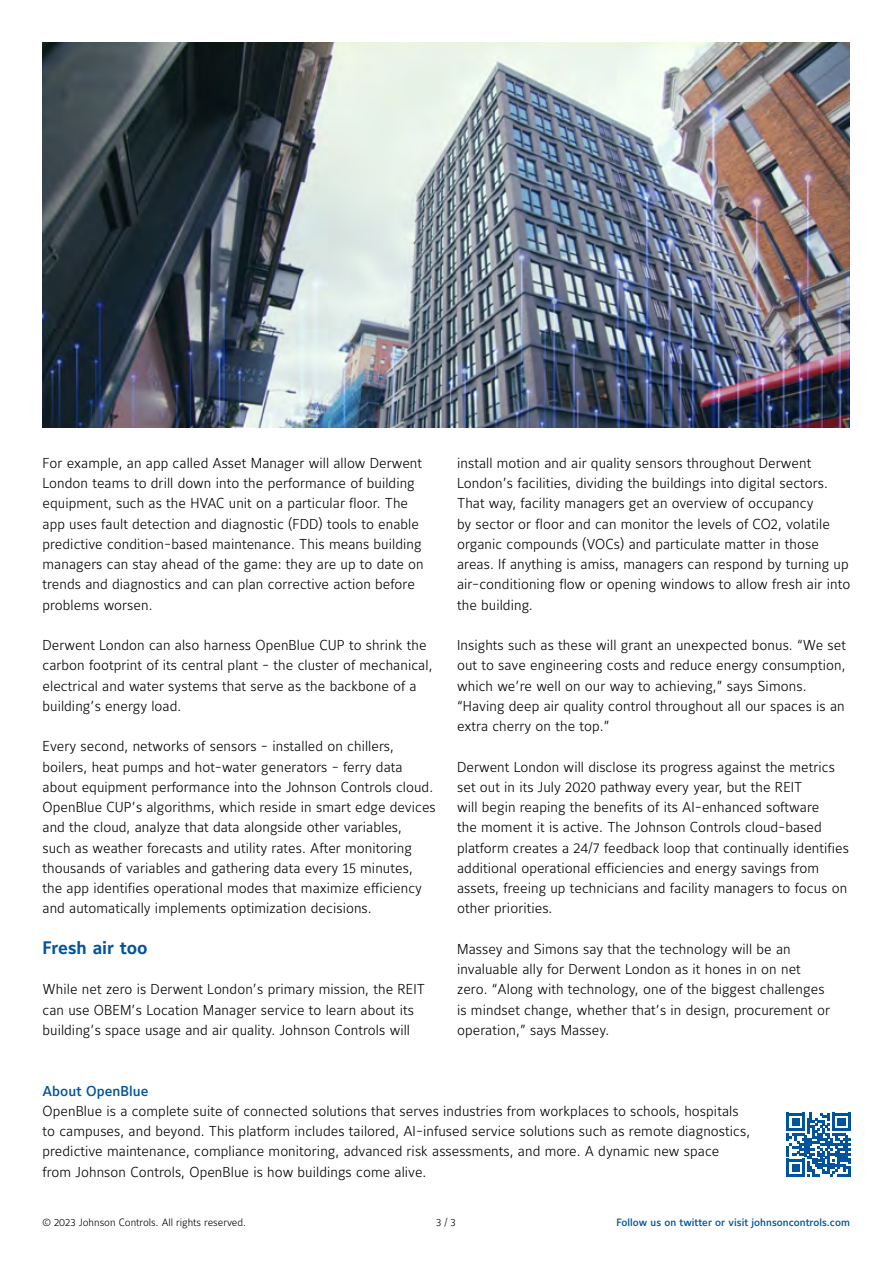
<style>
.page{position:relative;width:893px;height:1263px;background:#fff}
.page>*{position:absolute;margin:0;border:0;box-sizing:border-box;transform-origin:0 0}
.t1{font:700 18px "Maurea Jci Lf ML";letter-spacing:-.005em;color:#00549e}
.t2{font:300 14.25px/20.2px "Maurea Jci Lf ML";letter-spacing:.005em;color:#000}
.t3{font:500 14.25px "Maurea Jci Lf ML";letter-spacing:.005em;color:#00549e}
.t4{font:500 10.5px "Maurea Jci Lf ML";color:#00549e}
.t5{font:300 10.5px "Maurea Jci Lf ML";color:#000}
</style>
<div class="page">
<img style="left:42px;top:43px;width:808px;height:384px">
<svg style="left:787px;top:1113px;width:63px;height:64px"></svg>
<p class="t2" style="left:43px;top:452px;width:383px">For example, an app called Asset Manager will allow Derwent London teams to drill down into the performance of building equipment, such as the HVAC unit on a particular floor. The app uses fault detection and diagnostic (FDD) tools to enable predictive condition-based maintenance. This means building managers can stay ahead of the game: they are up to date on trends and diagnostics and can plan corrective action before problems worsen.</p>
<p class="t2" style="left:43px;top:635px;width:392px">Derwent London can also harness OpenBlue CUP to shrink the carbon footprint of its central plant - the cluster of mechanical, electrical and water systems that serve as the backbone of a building’s energy load.</p>
<p class="t2" style="left:43px;top:736px;width:395px">Every second, networks of sensors - installed on chillers, boilers, heat pumps and hot-water generators - ferry data about equipment performance into the Johnson Controls cloud.<br>OpenBlue CUP’s algorithms, which reside in smart edge devices and the cloud, analyze that data alongside other variables,<br>such as weather forecasts and utility rates. After monitoring thousands of variables and gathering data every 15 minutes, the app identifies operational modes that maximize efficiency and automatically implements optimization decisions.</p>
<p class="t1" style="left:43px;top:937px;width:107px">Fresh air too</p>
<p class="t2" style="left:43px;top:979px;width:384px">While net zero is Derwent London’s primary mission, the REIT can use OBEM’s Location Manager service to learn about its building’s space usage and air quality. Johnson Controls will</p>
<p class="t2" style="left:457px;top:452px;width:395px">install motion and air quality sensors throughout Derwent London’s facilities, dividing the buildings into digital sectors.<br>That way, facility managers get an overview of occupancy<br>by sector or floor and can monitor the levels of CO2, volatile organic compounds (VOCs) and particulate matter in those areas. If anything is amiss, managers can respond by turning up air-conditioning flow or opening windows to allow fresh air into the building.</p>
<p class="t2" style="left:457px;top:635px;width:390px">Insights such as these will grant an unexpected bonus. “We set out to save engineering costs and reduce energy consumption, which we’re well on our way to achieving,” says Simons. “Having deep air quality control throughout all our spaces is an extra cherry on the top.”</p>
<p class="t2" style="left:457px;top:756px;width:393px">Derwent London will disclose its progress against the metrics set out in its July 2020 pathway every year, but the REIT<br>will begin reaping the benefits of its AI-enhanced software<br>the moment it is active. The Johnson Controls cloud-based platform creates a 24/7 feedback loop that continually identifies additional operational efficiencies and energy savings from assets, freeing up technicians and facility managers to focus on other priorities.</p>
<p class="t2" style="left:457px;top:938px;width:374px">Massey and Simons say that the technology will be an invaluable ally for Derwent London as it hones in on net zero. “Along with technology, one of the biggest challenges is mindset change, whether that’s in design, procurement or operation,” says Massey.</p>
<p class="t3" style="left:43px;top:1082px;width:108px">About OpenBlue</p>
<p class="t2" style="left:43px;top:1100px;width:709px">OpenBlue is a complete suite of connected solutions that serves industries from workplaces to schools, hospitals to campuses, and beyond. This platform includes tailored, AI-infused service solutions such as remote diagnostics, predictive maintenance, compliance monitoring, advanced risk assessments, and more. A dynamic new space from Johnson Controls, OpenBlue is how buildings come alive.</p>
<p class="t5" style="left:43px;top:1216px;width:205px">© 2023 Johnson Controls. All rights reserved.</p>
<p class="t5" style="left:436px;top:1216px;width:21px">3 / 3</p>
<p class="t4" style="left:616px;top:1215px;width:235px">Follow us on twitter or visit johnsoncontrols.com</p>
</div>
